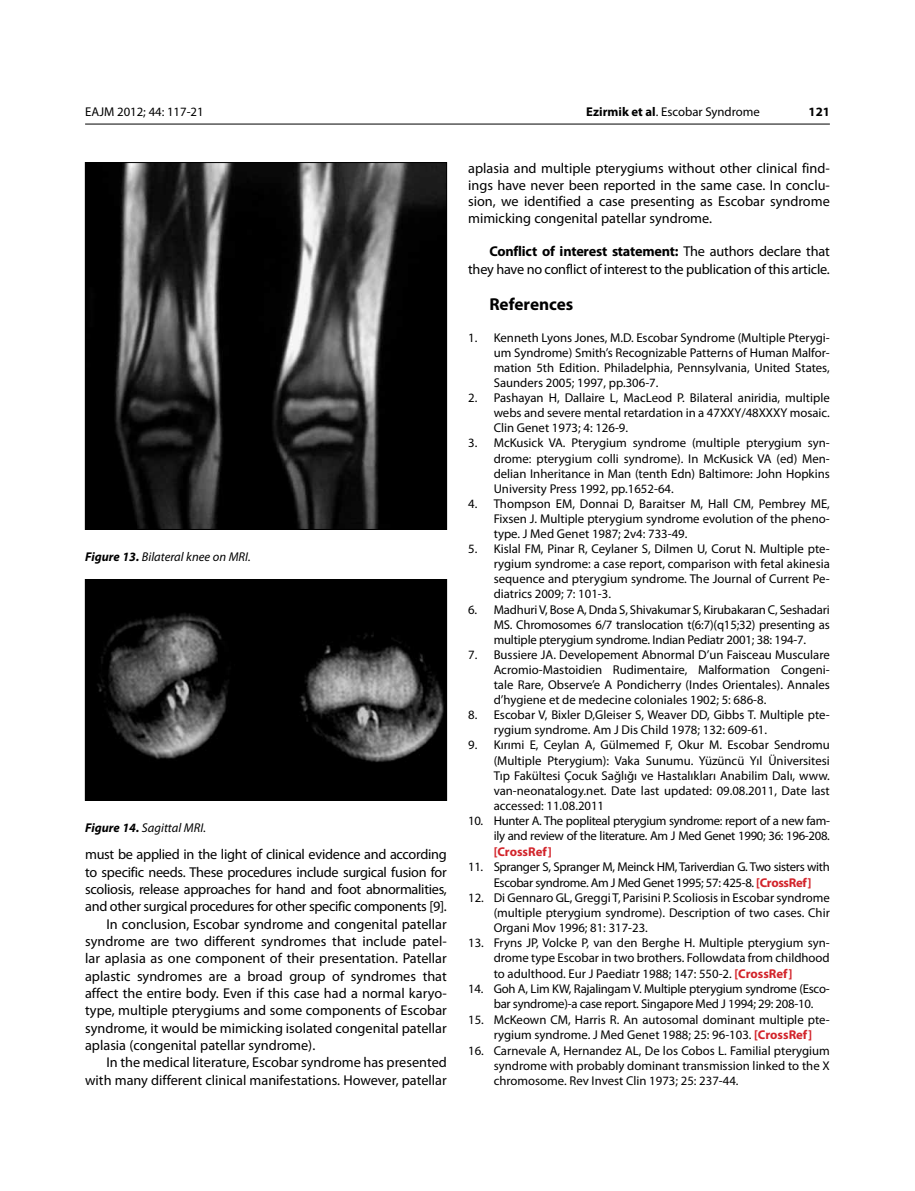
<style>
.page{position:relative;width:915px;height:1191px;background:#fff}
.page>*{position:absolute;margin:0;border:0;box-sizing:border-box;transform-origin:0 0}
.t1{font:700 17.25px "Myriad Pro";color:#000}
.t2{font:14.25px/16.6px "Myriad Pro";color:#000;text-align:justify}
.t3{font:14.25px "Myriad Pro";letter-spacing:-.02em;color:#000}
.t4{font:12.75px/15.1px "Myriad Pro";color:#000;text-align:justify}
.t5{font:12.75px/15.1px "Myriad Pro";letter-spacing:-.025em;color:#000;text-align:right}
.t6{font:12.75px/15.1px "Myriad Pro";letter-spacing:-.02em;color:#000}
.t7{font:italic 12.75px "Myriad Pro";color:#000}
.t8{font:700 12.75px "Myriad Pro";color:#d2232a}
.t9{font:700 12.75px "Myriad Pro";color:#000}
.s1{font-weight:700}
.s2{font-weight:700;color:#d2232a}
</style>
<div class="page">
<hr style="left:85px;top:124px;width:744px;height:1px;background:#000">
<img style="left:87px;top:581px;width:357px;height:217px">
<div style="left:85px;top:579px;width:361px;height:221px;border:1px solid #000"></div>
<img style="left:87px;top:164px;width:357px;height:364px">
<div style="left:85px;top:162px;width:361px;height:368px;border:1px solid #000"></div>
<p class="t4" style="left:85px;top:104px;width:120px">EAJM 2012; 44: 117-21</p>
<p class="t4" style="left:586px;top:104px;width:175px"><span class="s1">Ezirmik et al</span>. Escobar Syndrome</p>
<p class="t9" style="left:808px;top:103px;width:23px">121</p>
<p class="t7" style="left:85px;top:548px;width:167px"><span class="s1">Figure 13.</span> Bilateral knee on MRI.</p>
<p class="t7" style="left:85px;top:819px;width:122px"><span class="s1">Figure 14.</span> Sagittal MRI.</p>
<p class="t3" style="left:85px;top:845px;width:363px">must be applied in the light of clinical evidence and according</p>
<p class="t3" style="left:85px;top:863px;width:363px">to specific needs. These procedures include surgical fusion for</p>
<p class="t3" style="left:85px;top:880px;width:363px">scoliosis, release approaches for hand and foot abnormalities,</p>
<p class="t3" style="left:85px;top:897px;width:363px">and other surgical procedures for other specific components [9].</p>
<p class="t2" style="left:106px;top:915px;width:342px">In conclusion, Escobar syndrome and congenital patellar</p>
<p class="t2" style="left:85px;top:932px;width:363px">syndrome are two different syndromes that include patel-</p>
<p class="t2" style="left:85px;top:950px;width:363px">lar aplasia as one component of their presentation. Patellar</p>
<p class="t2" style="left:85px;top:967px;width:363px">aplastic syndromes are a broad group of syndromes that</p>
<p class="t2" style="left:85px;top:984px;width:363px">affect the entire body. Even if this case had a normal karyo-</p>
<p class="t2" style="left:85px;top:1002px;width:363px">type, multiple pterygiums and some components of Escobar</p>
<p class="t2" style="left:85px;top:1019px;width:363px">syndrome, it would be mimicking isolated congenital patellar</p>
<p class="t2" style="left:85px;top:1036px;width:231px">aplasia (congenital patellar syndrome).</p>
<p class="t2" style="left:106px;top:1054px;width:342px">In the medical literature, Escobar syndrome has presented</p>
<p class="t2" style="left:85px;top:1071px;width:363px">with many different clinical manifestations. However, patellar</p>
<p class="t2" style="left:468px;top:160px;width:363px">aplasia and multiple pterygiums without other clinical find&shy;ings have never been reported in the same case. In conclu&shy;sion, we identified a case presenting as Escobar syndrome mimicking congenital patellar syndrome.</p>
<p class="t2" style="left:468px;top:242px;width:363px;line-height:18.1px;text-align:right"><span class="s1">Conflict of interest statement:</span> The authors declare that they have no conflict of interest to the publication of this article.</p>
<h1 class="t1" style="left:489px;top:293px;width:85px">References</h1>
<p class="t4" style="left:493px;top:330px;width:337px;text-indent:-26px">1. Kenneth Lyons Jones, M.D. Escobar Syndrome (Multiple Pterygi&shy;um Syndrome) Smith’s Recognizable Patterns of Human Malfor&shy;mation 5th Edition. Philadelphia, Pennsylvania, United States, Saunders 2005; 1997, pp.306-7.</p>
<p class="t4" style="left:493px;top:390px;width:337px;text-indent:-26px">2. Pashayan H, Dallaire L, MacLeod P. Bilateral aniridia, multiple webs and severe mental retardation in a 47XXY/48XXXY mosaic.<br>Clin Genet 1973; 4: 126-9.</p>
<p class="t4" style="left:493px;top:435px;width:337px;text-indent:-26px">3. McKusick VA. Pterygium syndrome (multiple pterygium syn&shy;drome: pterygium colli syndrome). In McKusick VA (ed) Men&shy;delian Inheritance in Man (tenth Edn) Baltimore: John Hopkins University Press 1992, pp.1652-64.</p>
<p class="t4" style="left:493px;top:496px;width:337px;text-indent:-26px">4. Thompson EM, Donnai D, Baraitser M, Hall CM, Pembrey ME, Fixsen J. Multiple pterygium syndrome evolution of the pheno&shy;type. J Med Genet 1987; 2v4: 733-49.</p>
<p class="t4" style="left:493px;top:541px;width:337px;text-indent:-26px">5. Kislal FM, Pinar R, Ceylaner S, Dilmen U, Corut N. Multiple pte&shy;rygium syndrome: a case report, comparison with fetal akinesia sequence and pterygium syndrome. The Journal of Current Pe&shy;diatrics 2009; 7: 101-3.</p>
<p class="t4" style="left:493px;top:601px;width:337px;text-indent:-26px">6. Madhuri V, Bose A, Dnda S, Shivakumar S, Kirubakaran C, Seshadari MS. Chromosomes 6/7 translocation t(6:7)(q15;32) presenting as multiple pterygium syndrome. Indian Pediatr 2001; 38: 194-7.</p>
<p class="t4" style="left:493px;top:647px;width:337px;text-indent:-26px">7. Bussiere JA. Developement Abnormal D’un Faisceau Musculare Acromio-Mastoidien Rudimentaire, Malformation Congeni&shy;tale Rare, Observe’e A Pondicherry (Indes Orientales). Annales d’hygiene et de medecine coloniales 1902; 5: 686-8.</p>
<p class="t4" style="left:493px;top:707px;width:337px;text-indent:-26px">8. Escobar V, Bixler D,Gleiser S, Weaver DD, Gibbs T. Multiple pte&shy;rygium syndrome. Am J Dis Child 1978; 132: 609-61.</p>
<p class="t4" style="left:493px;top:737px;width:337px;text-indent:-26px">9. Kırımi E, Ceylan A, Gülmemed F, Okur M. Escobar Sendromu (Multiple Pterygium): Vaka Sunumu. Yüzüncü Yıl Üniversitesi Tıp Fakültesi Çocuk Sağlığı ve Hastalıkları Anabilim Dalı, www. van-neonatalogy.net. Date last updated: 09.08.2011, Date last accessed: 11.08.2011</p>
<p class="t5" style="left:468px;top:813px;width:363px">10. Hunter A. The popliteal pterygium syndrome: report of a new fam&shy;ily and review of the literature. Am J Med Genet 1990; 36: 196-208.</p>
<p class="t8" style="left:493px;top:843px;width:59px">[CrossRef]</p>
<p class="t5" style="left:468px;top:858px;width:363px;line-height:15.9px;text-align:center">11. Spranger S, Spranger M, Meinck HM, Tariverdian G. Two sisters with<br>Escobar syndrome. Am J Med Genet 1995; 57: 425-8. <span class="s2">[CrossRef]</span></p>
<p class="t4" style="left:493px;top:890px;width:337px;text-indent:-26px">12. Di Gennaro GL, Greggi T, Parisini P. Scoliosis in Escobar syndrome (multiple pterygium syndrome). Description of two cases. Chir Organi Mov 1996; 81: 317-23.</p>
<p class="t4" style="left:493px;top:935px;width:337px;text-indent:-26px">13. Fryns JP, Volcke P, van den Berghe H. Multiple pterygium syn&shy;drome type Escobar in two brothers. Followdata from childhood to adulthood. Eur J Paediatr 1988; 147: 550-2. <span class="s2">[CrossRef]</span></p>
<p class="t6" style="left:493px;top:981px;width:337px;text-indent:-26px">14. Goh A, Lim KW, Rajalingam V. Multiple pterygium syndrome (Esco&shy;bar syndrome)-a case report. Singapore Med J 1994; 29: 208-10.</p>
<p class="t4" style="left:493px;top:1011px;width:337px;line-height:15.9px;text-indent:-26px">15. McKeown CM, Harris R. An autosomal dominant multiple pte&shy;rygium syndrome. J Med Genet 1988; 25: 96-103. <span class="s2">[CrossRef]</span></p>
<p class="t4" style="left:493px;top:1042px;width:337px;text-indent:-26px">16. Carnevale A, Hernandez AL, De los Cobos L. Familial pterygium syndrome with probably dominant transmission linked to the X chromosome. Rev Invest Clin 1973; 25: 237-44.</p>
</div>
